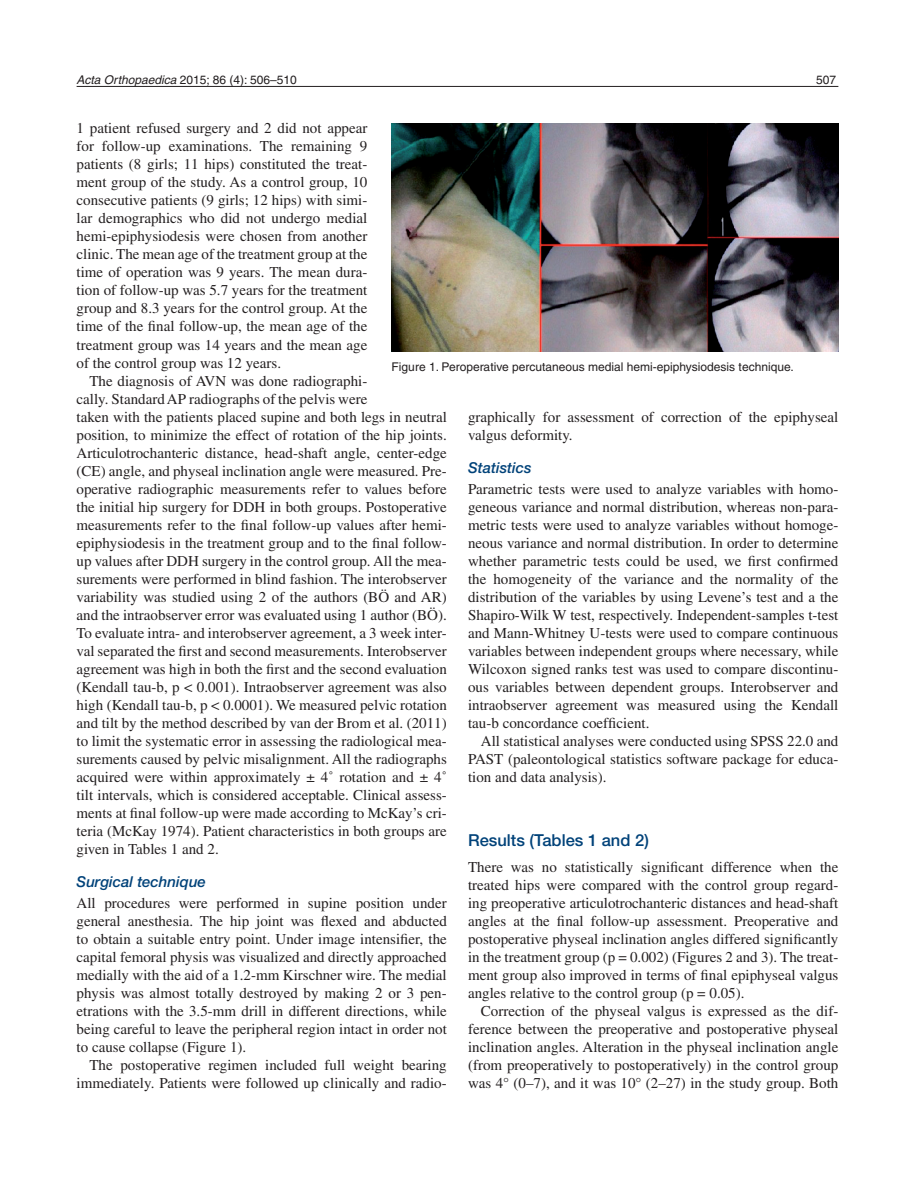
<style>
.page{position:relative;width:915px;height:1191px;background:#fff}
.page>*{position:absolute;margin:0;border:0;box-sizing:border-box;transform-origin:0 0}
.t1{font:500 16.5px "Helvetica Neue LTW1 G";color:#004279}
.t2{font:15px/18px "Times";color:#231f20;text-align:justify}
.t3{font:italic 500 15px "Helvetica Neue LTW1 G";color:#004279}
.t4{font:12px "Helvetica";color:#231f20}
.s1{font-style:italic}
</style>
<div class="page">
<hr style="left:77px;top:86px;width:761px;height:1px;background:#231f20">
<img style="left:391px;top:123px;width:447px;height:229px">
<p class="t4" style="left:77px;top:72px;width:222px"><span class="s1">Acta Orthopaedica</span> 2015; 86 (4): 506–510</p>
<p class="t4" style="left:816px;top:72px;width:22px">507</p>
<p class="t2" style="left:77px;top:119px;width:292px">1 patient refused surgery and 2 did not appear for follow-up examinations. The remaining 9 patients (8 girls; 11 hips) constituted the treat&shy;ment group of the study. As a control group, 10 consecutive patients (9 girls; 12 hips) with simi&shy;lar demographics who did not undergo medial hemi-epiphysiodesis were chosen from another clinic. The mean age of the treatment group at the time of operation was 9 years. The mean dura&shy;tion of follow-up was 5.7 years for the treatment group and 8.3 years for the control group. At the time of the final follow-up, the mean age of the treatment group was 14 years and the mean age of the control group was 12 years.</p>
<p class="t2" style="left:77px;top:371px;width:292px;text-align:right">The diagnosis of AVN was done radiographi&shy;cally. Standard AP radiographs of the pelvis were</p>
<p class="t4" style="left:391px;top:360px;width:403px">Figure 1. Peroperative percutaneous medial hemi-epiphysiodesis technique.</p>
<p class="t2" style="left:77px;top:407px;width:371px">taken with the patients placed supine and both legs in neutral position, to minimize the effect of rotation of the hip joints.<br>Articulotrochanteric distance, head-shaft angle, center-edge (CE) angle, and physeal inclination angle were measured. Pre&shy;operative radiographic measurements refer to values before the initial hip surgery for DDH in both groups. Postoperative measurements refer to the final follow-up values after hemi&shy;epiphysiodesis in the treatment group and to the final follow&shy;up values after DDH surgery in the control group. All the mea&shy;surements were performed in blind fashion. The interobserver variability was studied using 2 of the authors (BÖ and AR) and the intraobserver error was evaluated using 1 author (BÖ).<br>To evaluate intra- and interobserver agreement, a 3 week inter&shy;val separated the first and second measurements. Interobserver agreement was high in both the first and the second evaluation (Kendall tau-b, p &lt; 0.001). Intraobserver agreement was also high (Kendall tau-b, p &lt; 0.0001). We measured pelvic rotation and tilt by the method described by van der Brom et al. (2011) to limit the systematic error in assessing the radiological mea&shy;surements caused by pelvic misalignment. All the radiographs acquired were within approximately ± 4˚ rotation and ± 4˚ tilt intervals, which is considered acceptable. Clinical assess&shy;ments at final follow-up were made according to McKay’s cri&shy;teria (McKay 1974). Patient characteristics in both groups are given in Tables 1 and 2.</p>
<p class="t3" style="left:77px;top:872px;width:131px">Surgical technique</p>
<p class="t2" style="left:77px;top:893px;width:371px">All procedures were performed in supine position under general anesthesia. The hip joint was flexed and abducted to obtain a suitable entry point. Under image intensifier, the capital femoral physis was visualized and directly approached medially with the aid of a 1.2-mm Kirschner wire. The medial physis was almost totally destroyed by making 2 or 3 pen&shy;etrations with the 3.5-mm drill in different directions, while being careful to leave the peripheral region intact in order not to cause collapse (Figure 1).</p>
<p class="t2" style="left:77px;top:1055px;width:371px;text-align:right">The postoperative regimen included full weight bearing immediately. Patients were followed up clinically and radio-</p>
<p class="t2" style="left:468px;top:407px;width:371px">graphically for assessment of correction of the epiphyseal valgus deformity.</p>
<p class="t3" style="left:468px;top:458px;width:65px">Statistics</p>
<p class="t2" style="left:468px;top:479px;width:371px">Parametric tests were used to analyze variables with homo&shy;geneous variance and normal distribution, whereas non-para&shy;metric tests were used to analyze variables without homoge&shy;neous variance and normal distribution. In order to determine whether parametric tests could be used, we first confirmed the homogeneity of the variance and the normality of the distribution of the variables by using Levene’s test and a the Shapiro-Wilk W test, respectively. Independent-samples t-test and Mann-Whitney U-tests were used to compare continuous variables between independent groups where necessary, while Wilcoxon signed ranks test was used to compare discontinu&shy;ous variables between dependent groups. Interobserver and intraobserver agreement was measured using the Kendall tau-b concordance coefficient.</p>
<p class="t2" style="left:468px;top:731px;width:371px;text-indent:13px">All statistical analyses were conducted using SPSS 22.0 and PAST (paleontological statistics software package for educa&shy;tion and data analysis).</p>
<p class="t1" style="left:468px;top:830px;width:182px">Results (Tables 1 and 2)</p>
<p class="t2" style="left:468px;top:857px;width:371px">There was no statistically significant difference when the treated hips were compared with the control group regard&shy;ing preoperative articulotrochanteric distances and head-shaft angles at the final follow-up assessment. Preoperative and postoperative physeal inclination angles differed significantly in the treatment group (p = 0.002) (Figures 2 and 3). The treat&shy;ment group also improved in terms of final epiphyseal valgus angles relative to the control group (p = 0.05).</p>
<p class="t2" style="left:468px;top:1001px;width:371px;text-indent:13px">Correction of the physeal valgus is expressed as the dif&shy;ference between the preoperative and postoperative physeal inclination angles. Alteration in the physeal inclination angle (from preoperatively to postoperatively) in the control group was 4° (0–7), and it was 10° (2–27) in the study group. Both</p>
</div>
